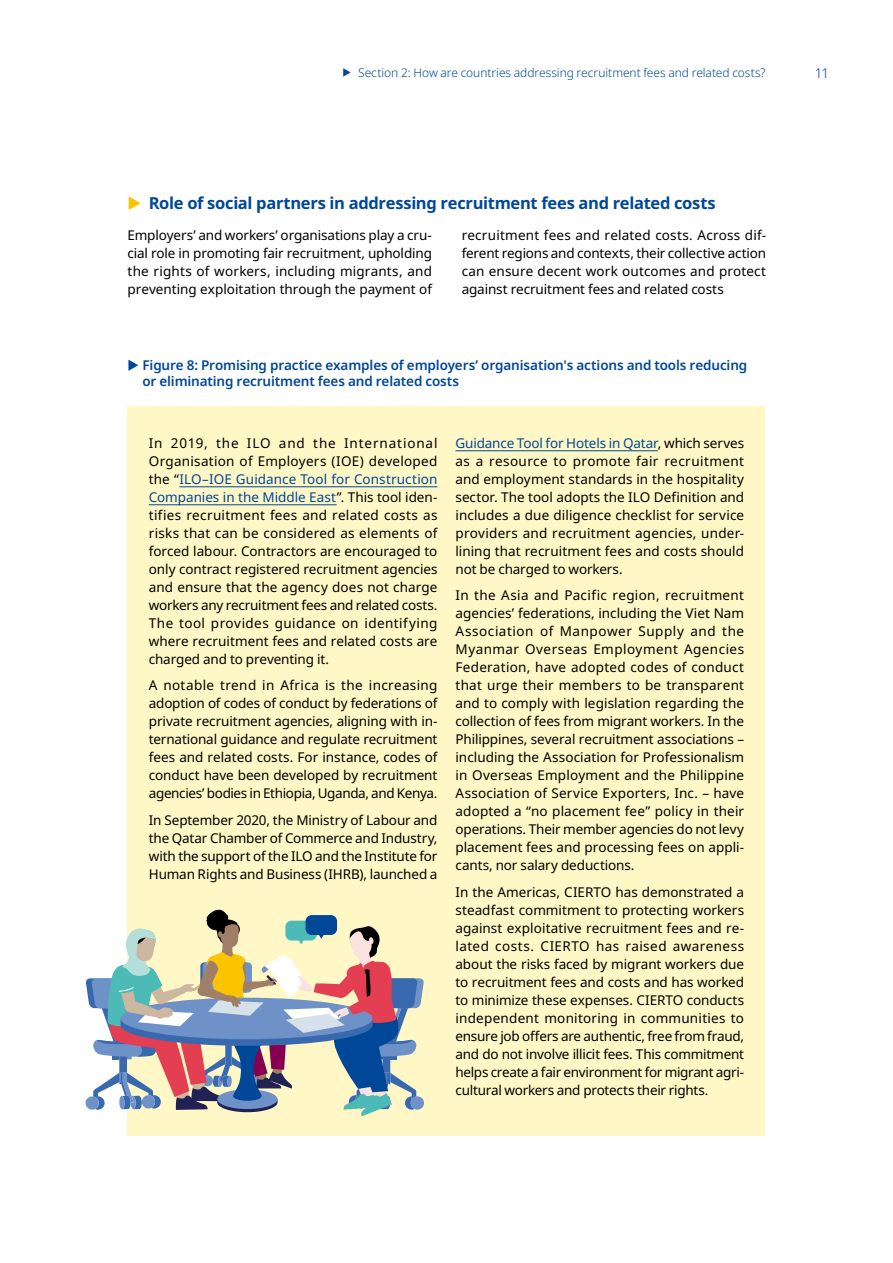
<style>
.page{position:relative;width:893px;height:1263px;background:#fff}
.page>*{position:absolute;margin:0;border:0;box-sizing:border-box;transform-origin:0 0}
.t1{font:700 16.5px "Noto Sans";letter-spacing:-.02em;color:#004798}
.t2{font:13.5px/18px "Noto Sans";letter-spacing:-.005em;color:#000;text-align:justify}
.t3{font:600 13.5px/16.5px "Noto Sans";letter-spacing:-.01em;color:#004798}
.t4{font:300 13.5px "Noto Sans";color:#003bbc}
.t5{font:300 12px "Noto Sans";letter-spacing:-.005em;color:#004798}
.s1{color:#004798}
</style>
<div class="page">
<div style="left:128px;top:406px;width:637px;height:729px;background:#fff7c5"></div>
<hr style="left:179px;top:486px;width:258px;height:1px;background:#004798">
<hr style="left:149px;top:504px;width:188px;height:1px;background:#004798">
<hr style="left:455px;top:450px;width:203px;height:1px;background:#004798">
<svg style="left:86px;top:909px;width:338px;height:207px"></svg>
<p class="t5" style="left:358px;top:64px;width:409px">Section 2: How are countries addressing recruitment fees and related costs?</p>
<p class="t1" style="left:149px;top:191px;width:568px">Role of social partners in addressing recruitment fees and related costs</p>
<p class="t2" style="left:128px;top:226px;width:306px">Employers’ and workers’ organisations play a cru&shy;cial role in promoting fair recruitment, upholding the rights of workers, including migrants, and preventing exploitation through the payment of</p>
<p class="t2" style="left:462px;top:226px;width:306px">recruitment fees and related costs. Across dif&shy;ferent regions and contexts, their collective action can ensure decent work outcomes and protect against recruitment fees and related costs</p>
<p class="t3" style="left:142px;top:357px;width:606px">Figure 8: Promising practice examples of employers’ organisation's actions and tools reducing or eliminating recruitment fees and related costs</p>
<p class="t2" style="left:149px;top:434px;width:290px">In 2019, the ILO and the International Organisation of Employers (IOE) developed the “<span class="s1">ILO–IOE Guidance Tool for Construction Companies in the Middle East</span>”. This tool iden&shy;tifies recruitment fees and related costs as risks that can be considered as elements of forced labour. Contractors are encouraged to only contract registered recruitment agencies and ensure that the agency does not charge workers any recruitment fees and related costs.<br>The tool provides guidance on identifying where recruitment fees and related costs are charged and to preventing it.</p>
<p class="t2" style="left:149px;top:677px;width:290px">A notable trend in Africa is the increasing adoption of codes of conduct by federations of private recruitment agencies, aligning with in&shy;ternational guidance and regulate recruitment fees and related costs. For instance, codes of conduct have been developed by recruitment agencies’ bodies in Ethiopia, Uganda, and Kenya.</p>
<p class="t2" style="left:149px;top:811px;width:290px">In September 2020, the Ministry of Labour and the Qatar Chamber of Commerce and Industry, with the support of the ILO and the Institute for Human Rights and Business (IHRB), launched a</p>
<p class="t2" style="left:455px;top:434px;width:290px"><span class="s1">Guidance Tool for Hotels in Qatar</span>, which serves as a resource to promote fair recruitment and employment standards in the hospitality sector. The tool adopts the ILO Definition and includes a due diligence checklist for service providers and recruitment agencies, under&shy;lining that recruitment fees and costs should not be charged to workers.</p>
<p class="t2" style="left:455px;top:587px;width:290px">In the Asia and Pacific region, recruitment agencies’ federations, including the Viet Nam Association of Manpower Supply and the Myanmar Overseas Employment Agencies Federation, have adopted codes of conduct that urge their members to be transparent and to comply with legislation regarding the collection of fees from migrant workers. In the Philippines, several recruitment associations – including the Association for Professionalism in Overseas Employment and the Philippine Association of Service Exporters, Inc. – have adopted a “no placement fee” policy in their operations. Their member agencies do not levy placement fees and processing fees on appli&shy;cants, nor salary deductions.</p>
<p class="t2" style="left:455px;top:883px;width:290px">In the Americas, CIERTO has demonstrated a steadfast commitment to protecting workers against exploitative recruitment fees and re&shy;lated costs. CIERTO has raised awareness about the risks faced by migrant workers due to recruitment fees and costs and has worked to minimize these expenses. CIERTO conducts independent monitoring in communities to ensure job offers are authentic, free from fraud, and do not involve illicit fees. This commitment helps create a fair environment for migrant agri&shy;cultural workers and protects their rights.</p>
<p class="t4" style="left:815px;top:64px;width:16px">11</p>
</div>
